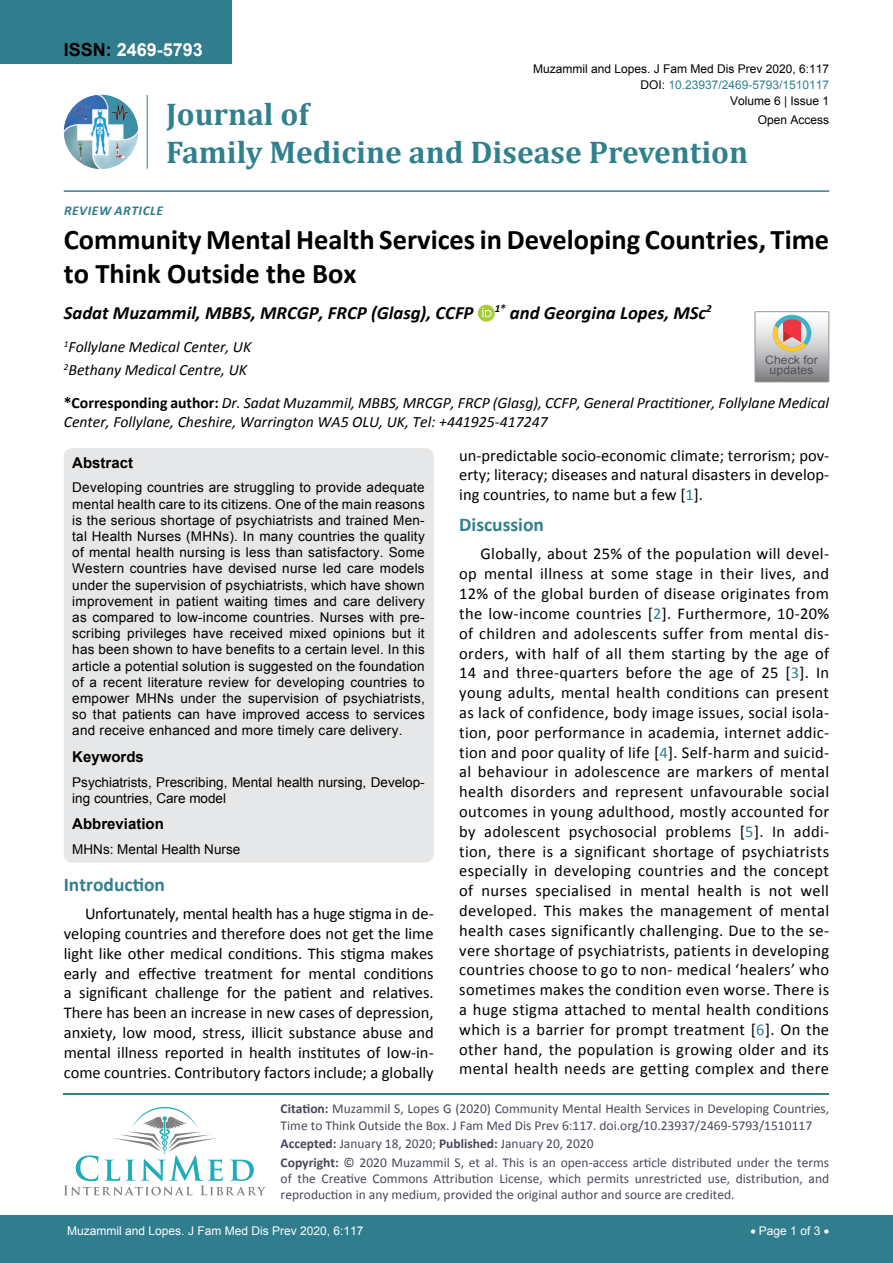
<style>
.page{position:relative;width:893px;height:1263px;background:#fff}
.page>*{position:absolute;margin:0;border:0;box-sizing:border-box;transform-origin:0 0}
.t1{font:700 31.5px/37.8px "Cambria";color:#30808d}
.t2{font:700 28.5px/34.5px "Calibri";color:#000}
.t3{font:700 19.5px "Calibri";color:#30808d}
.t4{font:italic 700 18.75px "Calibri";color:#000}
.t5{font:700 18px "Arial";color:#fff}
.t6{font:16.5px/19.8px "Calibri";color:#000;text-align:justify}
.t7{font:italic 15.75px/23.1px "Calibri";color:#000}
.t8{font:700 15px "Arial";color:#000}
.t9{font:13.5px/16.2px "Arial";color:#000;text-align:justify}
.t10{font:13.5px/16.2px "Calibri";color:#47475c}
.t11{font:italic 700 13.5px "Calibri";letter-spacing:.04em;color:#307d8d}
.t12{font:12px "Arial";color:#000}
.t13{font:12px "Arial";color:#fff}
.t14{font:12px "Arial";color:#30808d}
.t15{font:11.7px/10.1px "Arial";color:#535353;text-align:center;scale:1.06 1}
.s1{color:#000}
.s2{font-weight:700;font-style:normal}
.s3{color:#30808d}
.s4{font-weight:700}
</style>
<div class="page">
<div style="left:0;top:0;width:231px;height:64px;background:#307d8d"></div>
<img style="left:64px;top:95px;width:74px;height:74px;border-radius:37px">
<hr style="left:147px;top:95px;width:1px;height:74px;background:#307d8d">
<hr style="left:64px;top:190px;width:765px;height:2px;background:#307d8d">
<div style="left:0;top:1216px;width:893px;height:47px;background:#307d8d"></div>
<hr style="left:64px;top:1093px;width:765px;height:2px;background:#30808d">
<svg style="left:64px;top:1107px;width:202px;height:88px"></svg>
<div style="left:478px;top:305px;width:17px;height:17px;background:#a6cd3c;border-radius:50%"></div>
<svg style="left:482px;top:308px;width:10px;height:9px"></svg>
<div style="left:64px;top:448px;width:370px;height:414px;background:#e6e7e8;border-radius:9px"></div>
<svg style="left:755px;top:312px;width:74px;height:70px;background:#bdb6b3"></svg>
<p class="t5" style="left:64px;top:38px;width:141px"><span class="s1">ISSN:</span> 2469-5793</p>
<p class="t12" style="left:533px;top:60px;width:298px">Muzammil and Lopes. J Fam Med Dis Prev 2020, 6:117</p>
<p class="t12" style="left:730px;top:93px;width:101px">Volume 6 | Issue 1</p>
<p class="t14" style="left:640px;top:77px;width:190px"><span class="s1">DOI:</span> 10.23937/2469-5793/1510117</p>
<h1 class="t1" style="left:166px;top:94px;width:584px">Journal of<br>Family Medicine and Disease Prevention</h1>
<p class="t12" style="left:758px;top:112px;width:73px">Open Access</p>
<p class="t11" style="left:64px;top:202px;width:101px">Review Ar ticle</p>
<h2 class="t2" style="left:64px;top:222px;width:767px">Community Mental Health Services in Developing Countries, Time to Think Outside the Box</h2>
<p class="t4" style="left:64px;top:301px;width:650px">Sadat Muzammil, MBBS, MRCGP, FRCP (Glasg), CCFP <sup>1*</sup> and Georgina Lopes, MSc<sup>2</sup></p>
<p class="t7" style="left:64px;top:334px;width:189px"><sup>1</sup>Follylane Medical Center, UK<br><sup>2</sup>Bethany Medical Centre, UK</p>
<p class="t7" style="left:64px;top:393px;width:767px;line-height:18.9px"><span class="s2">*Corresponding author:</span> Dr. Sadat Muzammil, MBBS, MRCGP, FRCP (Glasg), CCFP, General Practitioner, Follylane Medical<br>Center, Follylane, Cheshire, Warrington WA5 OLU, UK, Tel: +441925-417247</p>
<p class="t8" style="left:72px;top:452px;width:62px">Abstract</p>
<p class="t9" style="left:72px;top:480px;width:354px">Developing countries are struggling to provide adequate mental health care to its citizens. One of the main reasons is the serious shortage of psychiatrists and trained Men&shy;tal Health Nurses (MHNs). In many countries the quality of mental health nursing is less than satisfactory. Some Western countries have devised nurse led care models under the supervision of psychiatrists, which have shown improvement in patient waiting times and care delivery as compared to low-income countries. Nurses with pre&shy;scribing privileges have received mixed opinions but it has been shown to have benefits to a certain level. In this article a potential solution is suggested on the foundation of a recent literature review for developing countries to empower MHNs under the supervision of psychiatrists, so that patients can have improved access to services and receive enhanced and more timely care delivery.</p>
<p class="t8" style="left:72px;top:746px;width:73px">Keywords</p>
<p class="t9" style="left:72px;top:774px;width:354px">Psychiatrists, Prescribing, Mental health nursing, Develop&shy;ing countries, Care model</p>
<p class="t8" style="left:72px;top:814px;width:93px">Abbreviation</p>
<p class="t9" style="left:72px;top:841px;width:170px">MHNs: Mental Health Nurse</p>
<p class="t15" style="left:765px;top:355px;width:51px">Check for updates</p>
<p class="t6" style="left:459px;top:445px;width:371px">un-predictable socio-economic climate; terrorism; pov&shy;erty; literacy; diseases and natural disasters in develop&shy;ing countries, to name but a few [<span class="s3">1</span>].</p>
<p class="t3" style="left:459px;top:512px;width:86px">Discussion</p>
<p class="t6" style="left:459px;top:544px;width:371px;text-indent:21px">Globally, about 25% of the population will devel&shy;op mental illness at some stage in their lives, and 12% of the global burden of disease originates from the low-income countries [<span class="s3">2</span>]. Furthermore, 10-20% of children and adolescents suffer from mental dis&shy;orders, with half of all them starting by the age of 14 and three-quarters before the age of 25 [<span class="s3">3</span>]. In young adults, mental health conditions can present as lack of confidence, body image issues, social isola&shy;tion, poor performance in academia, internet addic&shy;tion and poor quality of life [<span class="s3">4</span>]. Self-harm and suicid&shy;al behaviour in adolescence are markers of mental health disorders and represent unfavourable social outcomes in young adulthood, mostly accounted for by adolescent psychosocial problems [<span class="s3">5</span>]. In addi&shy;tion, there is a significant shortage of psychiatrists especially in developing countries and the concept of nurses specialised in mental health is not well developed. This makes the management of mental health cases significantly challenging. Due to the se&shy;vere shortage of psychiatrists, patients in developing countries choose to go to non- medical ‘healers’ who sometimes makes the condition even worse. There is a huge stigma attached to mental health conditions which is a barrier for prompt treatment [<span class="s3">6</span>]. On the other hand, the population is growing older and its mental health needs are getting complex and there</p>
<p class="t3" style="left:64px;top:872px;width:103px">Introduction</p>
<p class="t6" style="left:64px;top:904px;width:371px;text-indent:21px">Unfortunately, mental health has a huge stigma in de&shy;veloping countries and therefore does not get the lime light like other medical conditions. This stigma makes early and effective treatment for mental conditions a significant challenge for the patient and relatives.<br>There has been an increase in new cases of depression, anxiety, low mood, stress, illicit substance abuse and mental illness reported in health institutes of low-in&shy;come countries. Contributory factors include; a globally</p>
<p class="t10" style="left:281px;top:1101px;width:550px"><span class="s4">Citation:</span> Muzammil S, Lopes G (2020) Community Mental Health Services in Developing Countries,<br>Time to Think Outside the Box. J Fam Med Dis Prev 6:117. doi.org/10.23937/2469-5793/1510117</p>
<p class="t10" style="left:281px;top:1134px;width:550px;line-height:18.6px"><span class="s4">Accepted:</span> January 18, 2020; <span class="s4">Published:</span> January 20, 2020<br><span class="s4">Copyright:</span> © 2020 Muzammil S, et al. This is an open-access article distributed under the terms</p>
<p class="t10" style="left:281px;top:1170px;width:550px">of the Creative Commons Attribution License, which permits unrestricted use, distribution, and reproduction in any medium, provided the original author and source are credited.</p>
<p class="t13" style="left:67px;top:1222px;width:298px">Muzammil and Lopes. J Fam Med Dis Prev 2020, 6:117</p>
<p class="t13" style="left:750px;top:1222px;width:80px">• Page 1 of 3 •</p>
</div>
